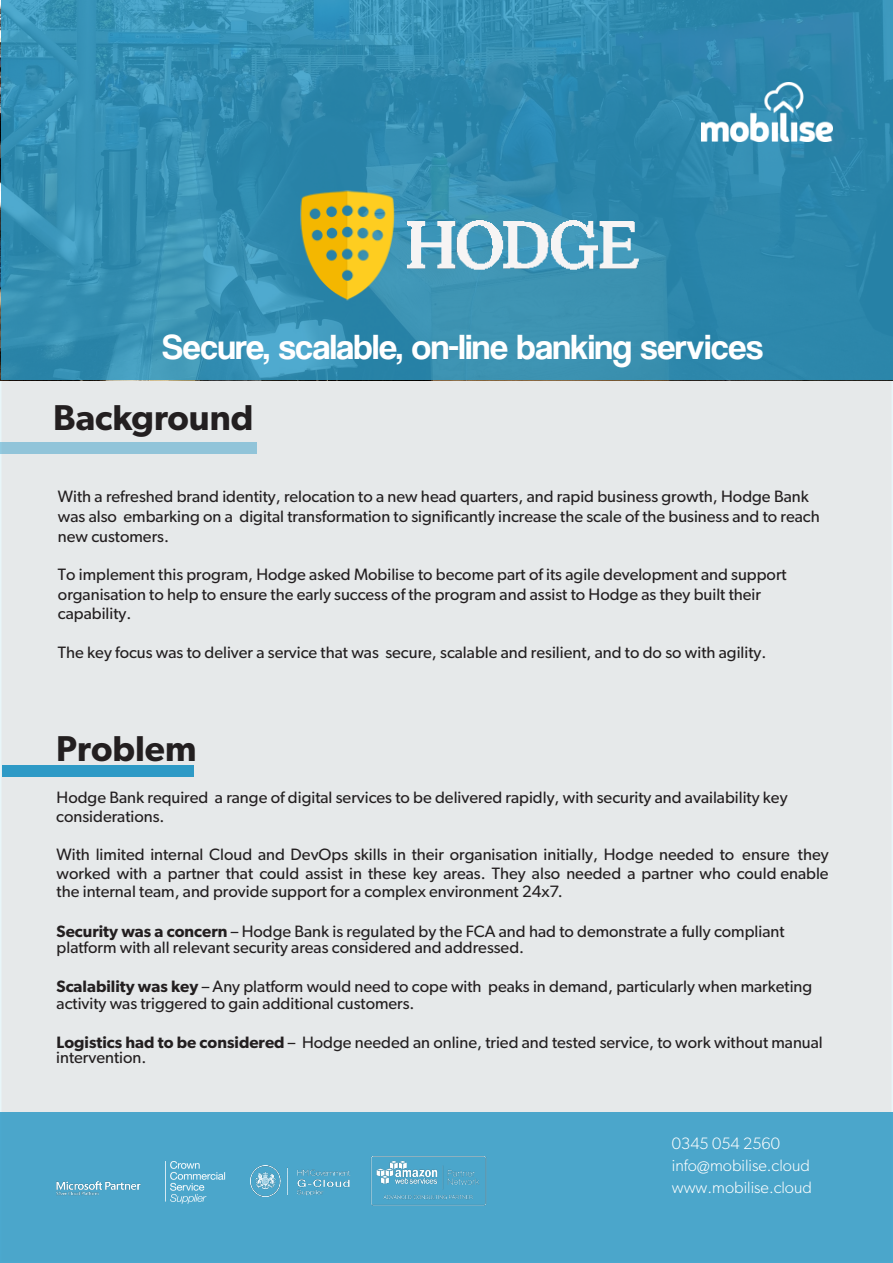
<style>
.page{position:relative;width:893px;height:1263px;background:#fff}
.page>*{position:absolute;margin:0;border:0;box-sizing:border-box;transform-origin:0 0}
.t1{font:36px "Coolvetica Rg";color:#fff}
.t2{font:600 36px "Gibson";color:#231f20}
.t3{font:16.5px/20px "Gibson";color:#231f20}
.Body_Text{font:300 16.5px/22px "Gibson";color:#fff}
.s1{font-weight:600}
</style>
<div class="page">
<div style="left:1px;top:1px;width:891px;height:1261px;background:#e6e9ea"></div>
<div style="left:0;top:1112px;width:893px;height:151px;background:#4ba6cb"></div>
<div style="left:0;top:442px;width:256px;height:11px;background:#91c4d9"></div>
<svg style="left:1px;top:0;width:891px;height:380px;background:#318bb0"></svg>
<img style="left:702px;top:83px;width:130px;height:59px">
<img style="left:168px;top:162px;width:565px;height:188px">
<img style="left:56px;top:1181px;width:85px;height:15px">
<img style="left:165px;top:1161px;width:61px;height:43px">
<img style="left:251px;top:1165px;width:100px;height:31px">
<img style="left:371px;top:1156px;width:116px;height:50px">
<div style="left:2px;top:765px;width:192px;height:12px;background:#2e9ac6"></div>
<p class="t1" style="left:163px;top:326px;width:602px">Secure, scalable, on-line banking services</p>
<p class="t2" style="left:53px;top:396px;width:202px">Background</p>
<p class="t3" style="left:58px;top:486px;width:763px">With a refreshed brand identity, relocation to a new head quarters, and rapid business growth, Hodge Bank was also embarking on a digital transformation to significantly increase the scale of the business and to reach new customers.</p>
<p class="t3" style="left:58px;top:564px;width:730px">To implement this program, Hodge asked Mobilise to become part of its agile development and support organisation to help to ensure the early success of the program and assist to Hodge as they built their capability.</p>
<p class="t3" style="left:58px;top:642px;width:710px">The key focus was to deliver a service that was secure, scalable and resilient, and to do so with agility.</p>
<h1 class="t2" style="left:56px;top:727px;width:142px">Problem</h1>
<p class="t3" style="left:56px;top:787px;width:733px;line-height:18.9px">Hodge Bank required a range of digital services to be delivered rapidly, with security and availability key considerations.</p>
<p class="t3" style="left:57px;top:844px;width:774px;line-height:18.8px;text-align:justify">With limited internal Cloud and DevOps skills in their organisation initially, Hodge needed to ensure they worked with a partner that could assist in these key areas. They also needed a partner who could enable the internal team, and provide support for a complex environment 24x7.</p>
<p class="t3" style="left:57px;top:923px;width:729px;line-height:15.5px"><span class="s1">Security was a concern</span> – Hodge Bank is regulated by the FCA and had to demonstrate a fully compliant platform with all relevant security areas considered and addressed.</p>
<p class="t3" style="left:57px;top:978px;width:757px;line-height:16.6px"><span class="s1">Scalability was key</span> – Any platform would need to cope with peaks in demand, particularly when marketing activity was triggered to gain additional customers.</p>
<p class="t3" style="left:56px;top:1034px;width:768px;line-height:15.1px"><span class="s1">Logistics had to be considered</span> – Hodge needed an online, tried and tested service, to work without manual intervention.</p>
<p class="Body_Text" style="left:672px;top:1132px;width:142px">0345 054 2560 info@mobilise.cloud www.mobilise.cloud</p>
</div>
